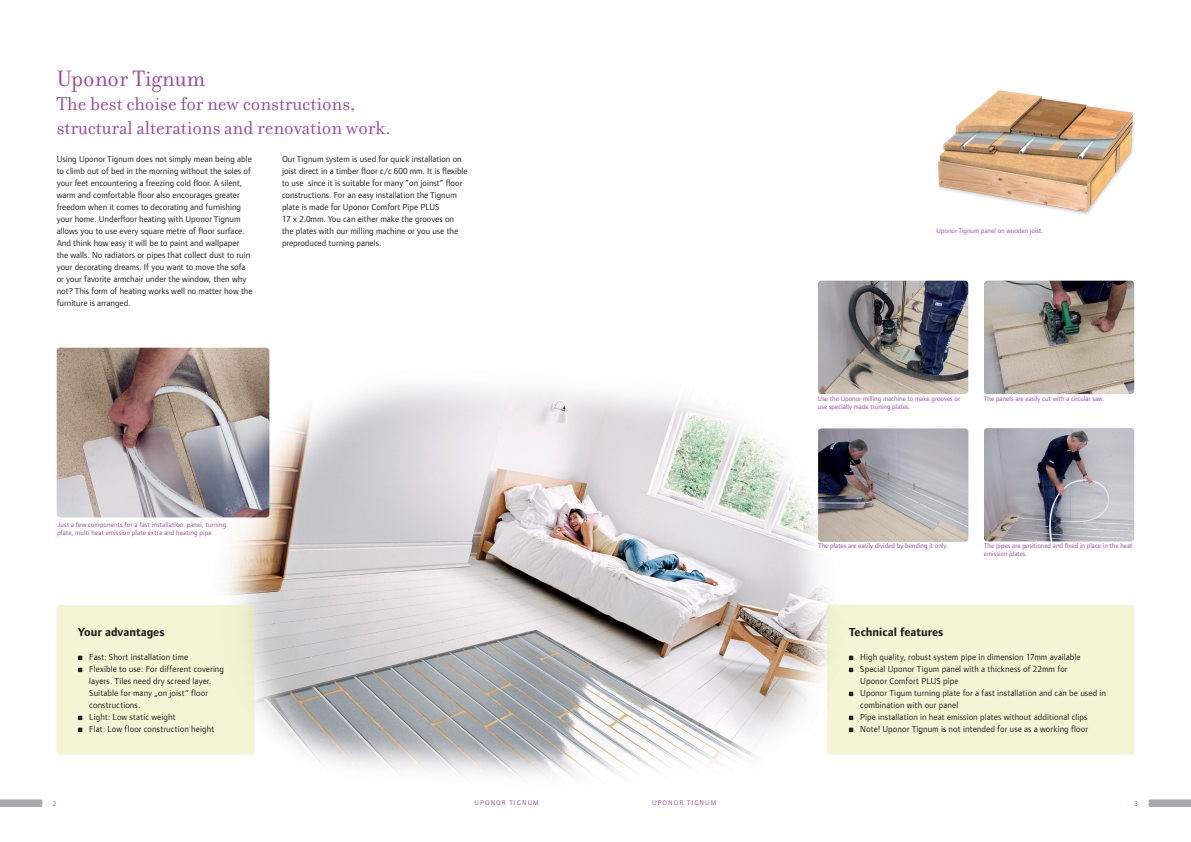
<style>
.page{position:relative;width:1191px;height:842px;background:#fff}
.page>*{position:absolute;margin:0;border:0;box-sizing:border-box;transform-origin:0 0}
.HC_Inside_Main_headi{font:24px "Filosofia";color:#9a4c9d}
.HC_Inside_Main_headi-2{font:20px/24px "Filosofia";color:#9a4c9d}
.All_Inside_Body_copy{font:700 12px "Foundry Form Sans";color:#231f20}
.All_Inside_Body_copy-2{font:9px/12px "Foundry Form Sans";color:#231f20}
.copy_9pt{font:9px/12px "Foundry Form Sans";letter-spacing:.01em;color:#231f20}
.HC_Inside_Captions{font:7px/8px "Foundry Form Sans";color:#9a4c9d}
.Inside_Footers_page{font:7px/8px "Foundry Form Sans";letter-spacing:.02em;color:#98499b}
.Inside_Footers_page-2{font:7px "Foundry Form Sans";letter-spacing:.15em;color:#98499b}
</style>
<div class="page">
<svg style="left:0;top:799px;width:42px;height:8px"></svg>
<svg style="left:1148px;top:799px;width:43px;height:8px"></svg>
<img style="left:191px;top:347px;width:692px;height:432px">
<img style="left:57px;top:348px;width:212px;height:169px">
<div style="left:56px;top:605px;width:198px;height:149px;background:#f3f6d4;border-radius:3px"></div>
<svg style="left:78px;top:656px;width:4px;height:4px"></svg>
<svg style="left:78px;top:668px;width:4px;height:4px"></svg>
<svg style="left:78px;top:716px;width:4px;height:4px"></svg>
<svg style="left:78px;top:728px;width:4px;height:4px"></svg>
<div style="left:827px;top:604px;width:307px;height:150px;background:#f3f6d4;border-radius:3px"></div>
<svg style="left:849px;top:656px;width:4px;height:4px"></svg>
<svg style="left:849px;top:668px;width:4px;height:4px"></svg>
<svg style="left:849px;top:692px;width:4px;height:4px"></svg>
<svg style="left:849px;top:716px;width:4px;height:4px"></svg>
<svg style="left:849px;top:728px;width:4px;height:4px"></svg>
<img style="left:818px;top:281px;width:150px;height:113px">
<img style="left:984px;top:281px;width:150px;height:113px">
<img style="left:818px;top:428px;width:150px;height:114px">
<img style="left:984px;top:428px;width:150px;height:113px">
<img style="left:937px;top:90px;width:198px;height:125px">
<p class="HC_Inside_Main_headi" style="left:57px;top:66px;width:150px">Uponor Tignum</p>
<p class="HC_Inside_Main_headi-2" style="left:57px;top:92px;width:335px">The best choise for new constructions, structural alterations and renovation work.</p>
<p class="All_Inside_Body_copy-2" style="left:57px;top:153px;width:197px">Using Uponor Tignum does not simply mean being able to climb out of bed in the morning without the soles of your feet encountering a freezing cold floor. A silent, warm and comfortable floor also encourages greater freedom when it comes to decorating and furnishing your home. Underfloor heating with Uponor Tignum allows you to use every square metre of floor surface.<br>And think how easy it will be to paint and wallpaper the walls. No radiators or pipes that collect dust to ruin your decorating dreams. If you want to move the sofa or your favorite armchair under the window, then why not? This form of heating works well no matter how the furniture is arranged.</p>
<p class="All_Inside_Body_copy-2" style="left:282px;top:153px;width:187px">Our Tignum system is used for quick installation on joist direct in a timber floor c/c 600 mm. It is flexible to use since it is suitable for many ”on joinst” floor constructions. For an easy installation the Tignum plate is made for Uponor Comfort Pipe PLUS<br>17 x 2.0mm. You can either make the grooves on the plates with our milling machine or you use the preproduced turning panels.</p>
<p class="Inside_Footers_page" style="left:57px;top:520px;width:170px">Just a few components for a fast installation: panel, turning plate, multi heat emission plate extra and heating pipe</p>
<p class="All_Inside_Body_copy" style="left:78px;top:625px;width:88px">Your advantages</p>
<p class="copy_9pt" style="left:89px;top:651px;width:101px">Fast: Short installation time</p>
<p class="copy_9pt" style="left:89px;top:663px;width:136px">Flexible to use: For different covering layers. Tiles need dry screed layer.<br>Suitable for many „on joist“ floor constructions.</p>
<p class="copy_9pt" style="left:89px;top:711px;width:88px">Light: Low static weight</p>
<p class="copy_9pt" style="left:89px;top:723px;width:126px">Flat: Low floor construction height</p>
<p class="HC_Inside_Captions" style="left:936px;top:227px;width:108px">Uponor Tignum panel on wooden joist.</p>
<p class="HC_Inside_Captions" style="left:818px;top:394px;width:144px">Use the Uponor milling machine to make grooves or use specially made truning plates.</p>
<p class="HC_Inside_Captions" style="left:984px;top:394px;width:122px">The panels are easily cut with a circular saw.</p>
<p class="HC_Inside_Captions" style="left:818px;top:542px;width:131px">The plates are easily divided by bending it only.</p>
<p class="HC_Inside_Captions" style="left:984px;top:542px;width:150px">The pipes are positioned and fixed in place in the heat emission plates.</p>
<p class="All_Inside_Body_copy" style="left:849px;top:625px;width:96px">Technical features</p>
<p class="copy_9pt" style="left:860px;top:651px;width:222px">High quality, robust system pipe in dimension 17mm available</p>
<p class="copy_9pt" style="left:860px;top:663px;width:209px">Special Uponor Tigum panel with a thickness of 22mm for<br>Uponor Comfort PLUS pipe</p>
<p class="copy_9pt" style="left:860px;top:687px;width:247px">Uponor Tigum turning plate for a fast installation and can be used in combination with our panel</p>
<p class="copy_9pt" style="left:860px;top:711px;width:229px">Pipe installation in heat emission plates without additional clips</p>
<p class="copy_9pt" style="left:860px;top:723px;width:229px">Note! Uponor Tignum is not intended for use as a working floor</p>
<p class="Inside_Footers_page-2" style="left:474px;top:799px;width:66px">UPONOR TIGNUM</p>
<p class="Inside_Footers_page-2" style="left:652px;top:799px;width:66px">UPONOR TIGNUM</p>
<p class="Inside_Footers_page" style="left:53px;top:800px;width:5px">2</p>
<p class="Inside_Footers_page" style="left:1134px;top:800px;width:5px">3</p>
</div>
